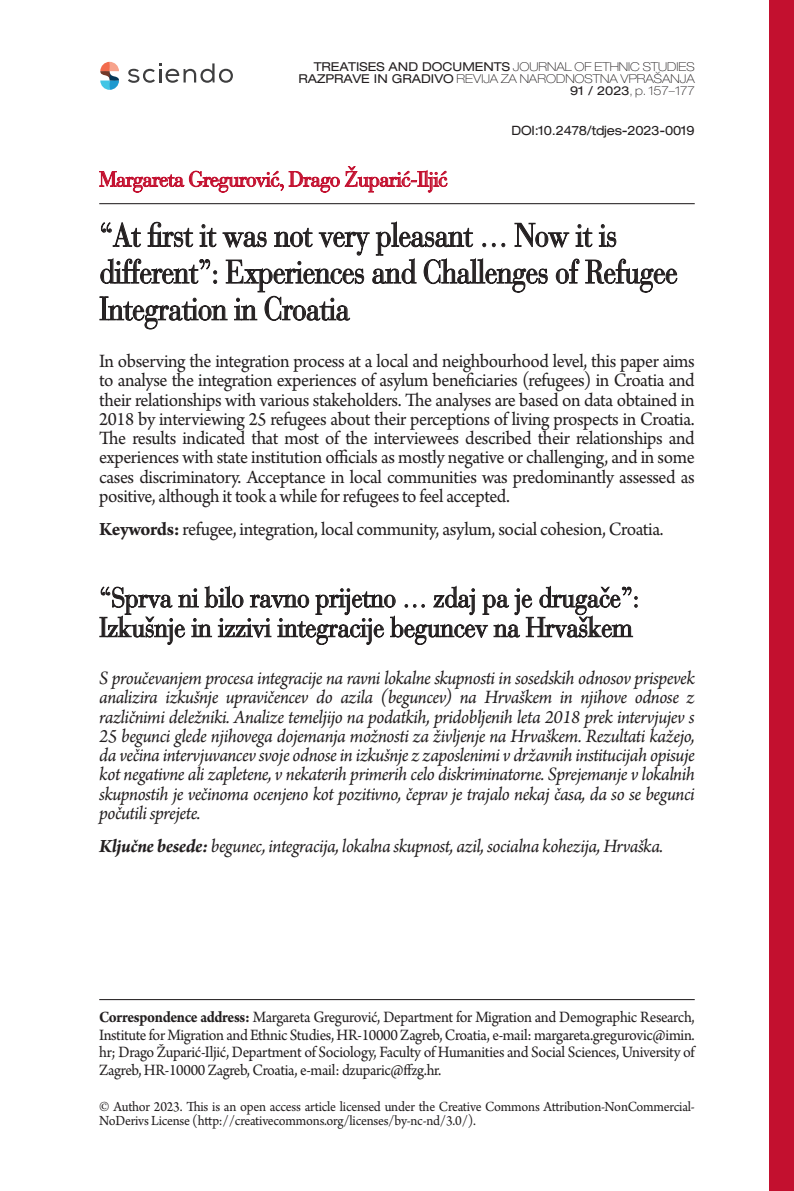
<style>
.page{position:relative;width:794px;height:1191px;background:#fff}
.page>*{position:absolute;margin:0;border:0;box-sizing:border-box;transform-origin:0 0}
.t1{font:32.73px/36.8px "Bauer Bodoni CE";letter-spacing:-.025em;color:#231f20;scale:.88 1}
.t2{font:27.65px/29.8px "Bauer Bodoni CE";letter-spacing:-.02em;color:#231f20;scale:.91 1}
.t3{font:21px "Bauer Bodoni CE";letter-spacing:-.04em;color:#c3102f}
.t4{font:italic 19.78px/19.2px "Arno Pro";letter-spacing:-.025em;color:#231f20;text-align:justify}
.t5{font:19.78px/19.2px "Arno Pro";letter-spacing:-.02em;color:#231f20;text-align:justify;scale:.96 1}
.t6{font:19.78px "Arno Pro";letter-spacing:-.02em;color:#231f20}
.t7{font:16.62px/17.5px "Arno Pro";letter-spacing:-.02em;color:#231f20;text-align:justify;scale:.95 1}
.t8{font:14.7px/14px "Arno Pro";letter-spacing:-.015em;color:#231f20;scale:.95 1}
.t9{font:expanded 12.78px "Helvetica Neue LT Pro";letter-spacing:-.015em;color:#231f20;scale:.95 1}
.t10{font:100 expanded 12.25px/12.2px "Helvetica Neue LT Pro";color:#231f20;text-align:right}
.s1{font-weight:400}
.s2{font-weight:700}
</style>
<div class="page">
<hr style="left:99px;top:203px;width:595px;height:1px;background:#231f20">
<svg style="left:99px;top:221px;width:578px;height:108px"></svg>
<svg style="left:99px;top:585px;width:538px;height:60px"></svg>
<svg style="left:99px;top:166px;width:348px;height:27px"></svg>
<div style="left:769px;top:0;width:25px;height:1191px;background:#c3102f"></div>
<hr style="left:99px;top:999px;width:595px;height:1px;background:#231f20">
<svg style="left:100px;top:62px;width:19px;height:28px"></svg>
<svg style="left:128px;top:63px;width:105px;height:20px"></svg>
<p class="t10" style="left:298px;top:60px;width:398px"><span class="s1">TREATISES AND DOCUMENTS</span> JOURNAL OF ETHNIC STUDIES<br><span class="s1">RAZPRAVE IN GRADIVO</span> REVIJA ZA NARODNOSTNA VPRAŠANJA<br><span class="s1">91 / 2023</span>, p. 157–177</p>
<p class="t9" style="left:511px;top:123px;width:194px">DOI:10.2478/tdjes-2023-0019</p>
<p class="t3" style="left:99px;top:166px;width:350px">Margareta Gregurović, Drago Župarić-Iljić</p>
<h1 class="t1" style="left:99px;top:217px;width:659px">“At first it was not very pleasant … Now it is different”: Experiences and Challenges of Refugee<br>Integration in Croatia</h1>
<p class="t5" style="left:99px;top:352px;width:622px">In observing the integration process at a local and neighbourhood level, this paper aims to analyse the integration experiences of asylum beneficiaries (refugees) in Croatia and their relationships with various stakeholders. The analyses are based on data obtained in 2018 by interviewing 25 refugees about their perceptions of living prospects in Croatia.<br>The results indicated that most of the interviewees described their relationships and experiences with state institution officials as mostly negative or challenging, and in some cases discriminatory. Acceptance in local communities was predominantly assessed as positive, although it took a while for refugees to feel accepted.</p>
<p class="t6" style="left:99px;top:518px;width:566px"><span class="s2">Keywords:</span> refugee, integration, local community, asylum, social cohesion, Croatia.</p>
<h2 class="t2" style="left:99px;top:583px;width:595px">“Sprva ni bilo ravno prijetno … zdaj pa je drugače”:<br>Izkušnje in izzivi integracije beguncev na Hrvaškem</h2>
<p class="t4" style="left:99px;top:669px;width:597px">S proučevanjem procesa integracije na ravni lokalne skupnosti in sosedskih odnosov prispevek analizira izkušnje upravičencev do azila (beguncev) na Hrvaškem in njihove odnose z različnimi deležniki. Analize temeljijo na podatkih, pridobljenih leta 2018 prek intervjujev s 25 begunci glede njihovega dojemanja možnosti za življenje na Hrvaškem. Rezultati kažejo, da večina intervjuvancev svoje odnose in izkušnje z zaposlenimi v državnih institucijah opisuje kot negativne ali zapletene, v nekaterih primerih celo diskriminatorne. Sprejemanje v lokalnih skupnostih je večinoma ocenjeno kot pozitivno, čeprav je trajalo nekaj časa, da so se begunci počutili sprejete.</p>
<p class="t4" style="left:99px;top:837px;width:565px"><span class="s2">Ključne besede:</span> begunec, integracija, lokalna skupnost, azil, socialna kohezija, Hrvaška.</p>
<p class="t7" style="left:99px;top:1009px;width:628px"><span class="s2">Correspondence address:</span> Margareta Gregurović, Department for Migration and Demographic Research, Institute for Migration and Ethnic Studies, HR-10000 Zagreb, Croatia, e-mail: margareta.gregurovic@imin. hr; Drago Župarić-Iljić, Department of Sociology, Faculty of Humanities and Social Sciences, University of Zagreb, HR-10000 Zagreb, Croatia, e-mail: dzuparic@ffzg.hr.</p>
<p class="t8" style="left:99px;top:1100px;width:628px">© Author 2023. This is an open access article licensed under the Creative Commons Attribution-NonCommercial-<br>NoDerivs License (http://creativecommons.org/licenses/by-nc-nd/3.0/).</p>
</div>
